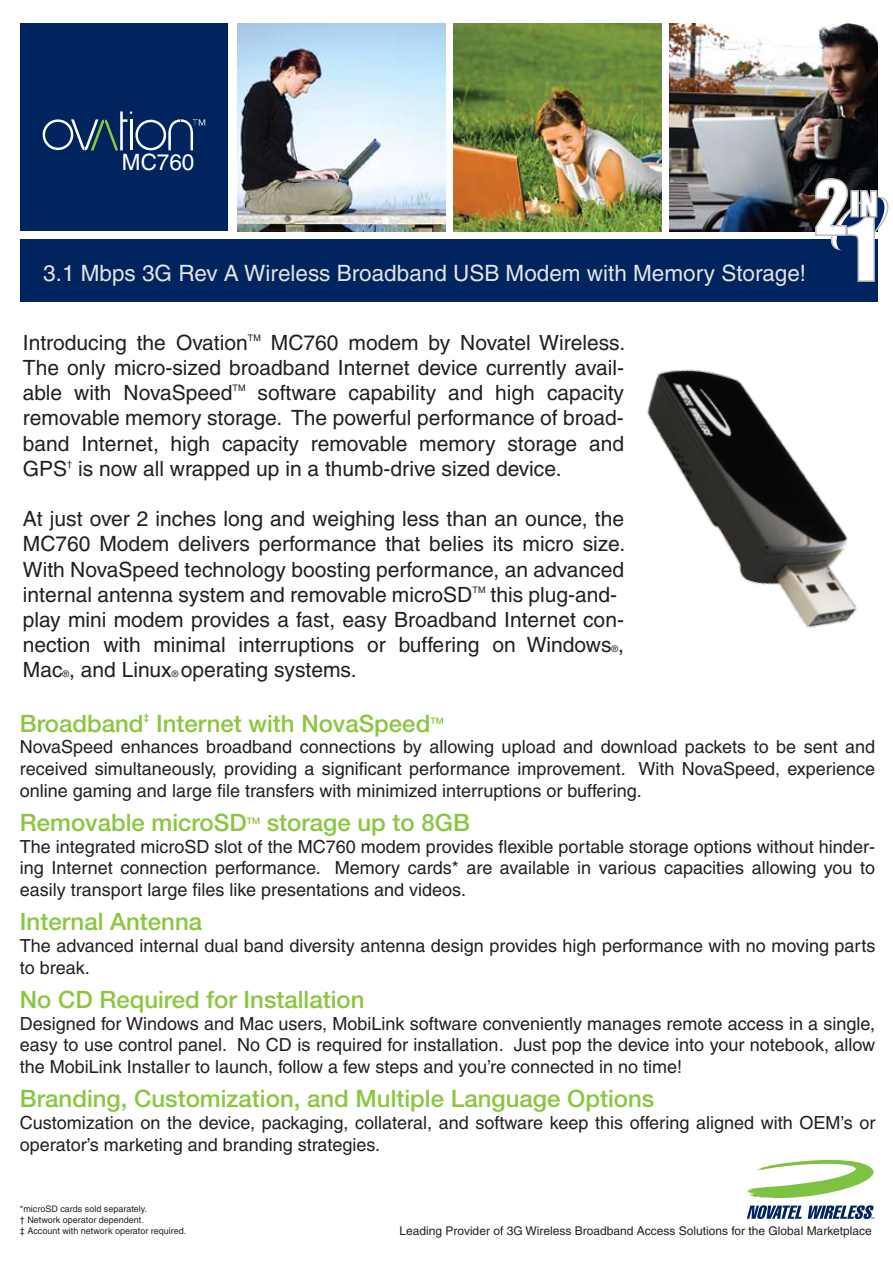
<style>
.page{position:relative;width:893px;height:1263px;background:#fff}
.page>*{position:absolute;margin:0;border:0;box-sizing:border-box;transform-origin:0 0}
.t1{font:500 24px "Helvetica Neue";color:#8cc63f}
.t2{font:22.5px "Helvetica";color:#e2e4e5}
.t3{font:22.5px "Helvetica";color:#fff}
.t4{font:21px/25.2px "Helvetica";color:#231f20;text-align:justify}
.t5{font:18px/21.6px "Helvetica";color:#231f20;text-align:justify}
.t6{font:12px "Helvetica";color:#231f20}
.t7{font:500 10.5px "Helvetica Neue";color:#8cc63f}
.t8{font:9px/10.8px "Helvetica";color:#231f20}
.t9{font:500 9px "Helvetica Neue";color:#8cc63f}
</style>
<div class="page">
<div style="left:20px;top:23px;width:208px;height:208px;background:#00245d"></div>
<div style="left:20px;top:239px;width:858px;height:63px;background:#00245d"></div>
<svg style="left:747px;top:1160px;width:127px;height:38px"></svg>
<svg style="left:747px;top:1205px;width:55px;height:14px"></svg>
<svg style="left:808px;top:1205px;width:66px;height:14px"></svg>
<img style="left:237px;top:23px;width:208px;height:208px">
<img style="left:454px;top:23px;width:207px;height:208px">
<img style="left:670px;top:23px;width:207px;height:208px">
<svg style="left:43px;top:111px;width:162px;height:40px"></svg>
<svg style="left:814px;top:177px;width:75px;height:105px"></svg>
<img style="left:647px;top:369px;width:211px;height:259px">
<p class="t3" style="left:122px;top:149px;width:74px">MC760</p>
<p class="t2" style="left:43px;top:260px;width:764px">3.1 Mbps 3G Rev A Wireless Broadband USB Modem with Memory Storage!</p>
<p class="t4" style="left:23px;top:330px;width:604px;text-indent:248px">MC760 modem by Novatel Wireless.<br>The only micro-sized broadband Internet device currently avail&shy;able with NovaSpeed</p>
<p class="t4" style="left:23px;top:330px;width:226px">Introducing the Ovation</p>
<p class="t8" style="left:248px;top:332px;width:14px">TM</p>
<p class="t8" style="left:232px;top:383px;width:14px">TM</p>
<p class="t4" style="left:23px;top:380px;width:603px;text-indent:235px">software capability and high capacity removable memory storage. The powerful performance of broad&shy;band Internet, high capacity removable memory storage and GPS</p>
<p class="t8" style="left:67px;top:458px;width:7px">†</p>
<p class="t4" style="left:78px;top:456px;width:485px">is now all wrapped up in a thumb-drive sized device.</p>
<p class="t4" style="left:23px;top:506px;width:604px">At just over 2 inches long and weighing less than an ounce, the MC760 Modem delivers performance that belies its micro size.<br>With NovaSpeed technology boosting performance, an advanced internal antenna system and removable microSD</p>
<p class="t8" style="left:472px;top:584px;width:14px">TM</p>
<p class="t4" style="left:23px;top:582px;width:603px;text-align:left;text-indent:468px">this plug-and&shy;play mini modem provides a fast, easy Broadband Internet con&shy;nection with minimal interruptions or buffering on Windows ,</p>
<p class="t8" style="left:612px;top:644px;width:8px">®</p>
<p class="t4" style="left:23px;top:657px;width:335px">Mac , and Linux operating systems.</p>
<p class="t8" style="left:63px;top:669px;width:8px">®</p>
<p class="t8" style="left:172px;top:669px;width:8px">®</p>
<h1 class="t1" style="left:20px;top:709px;width:125px">Broadband</h1>
<p class="t7" style="left:144px;top:711px;width:7px">‡</p>
<h1 class="t1" style="left:156px;top:709px;width:276px">Internet with NovaSpeed</h1>
<p class="t9" style="left:430px;top:716px;width:15px">TM</p>
<p class="t5" style="left:20px;top:736px;width:857px">NovaSpeed enhances broadband connections by allowing upload and download packets to be sent and received simultaneously, providing a significant performance improvement. With NovaSpeed, experience online gaming and large file transfers with minimized interruptions or buffering.</p>
<h1 class="t1" style="left:20px;top:808px;width:228px">Removable microSD</h1>
<p class="t9" style="left:247px;top:815px;width:15px">TM</p>
<h1 class="t1" style="left:267px;top:808px;width:205px">storage up to 8GB</h1>
<p class="t5" style="left:20px;top:835px;width:857px">The integrated microSD slot of the MC760 modem provides flexible portable storage options without hinder&shy;ing Internet connection performance. Memory cards* are available in various capacities allowing you to easily transport large files like presentations and videos.</p>
<h1 class="t1" style="left:20px;top:907px;width:184px">Internal Antenna</h1>
<p class="t5" style="left:20px;top:935px;width:857px">The advanced internal dual band diversity antenna design provides high performance with no moving parts to break.</p>
<h1 class="t1" style="left:20px;top:985px;width:346px">No CD Required for Installation</h1>
<p class="t5" style="left:20px;top:1012px;width:857px">Designed for Windows and Mac users, MobiLink software conveniently manages remote access in a single, easy to use control panel. No CD is required for installation. Just pop the device into your notebook, allow the MobiLink Installer to launch, follow a few steps and you’re connected in no time!</p>
<h1 class="t1" style="left:20px;top:1084px;width:636px">Branding, Customization, and Multiple Language Options</h1>
<p class="t5" style="left:20px;top:1112px;width:857px">Customization on the device, packaging, collateral, and software keep this offering aligned with OEM’s or operator’s marketing and branding strategies.</p>
<p class="t8" style="left:20px;top:1203px;width:168px">*microSD cards sold separately.<br>† Network operator dependent.<br>‡ Account with network operator required.</p>
<p class="t6" style="left:399px;top:1224px;width:474px">Leading Provider of 3G Wireless Broadband Access Solutions for the Global Marketplace</p>
</div>
